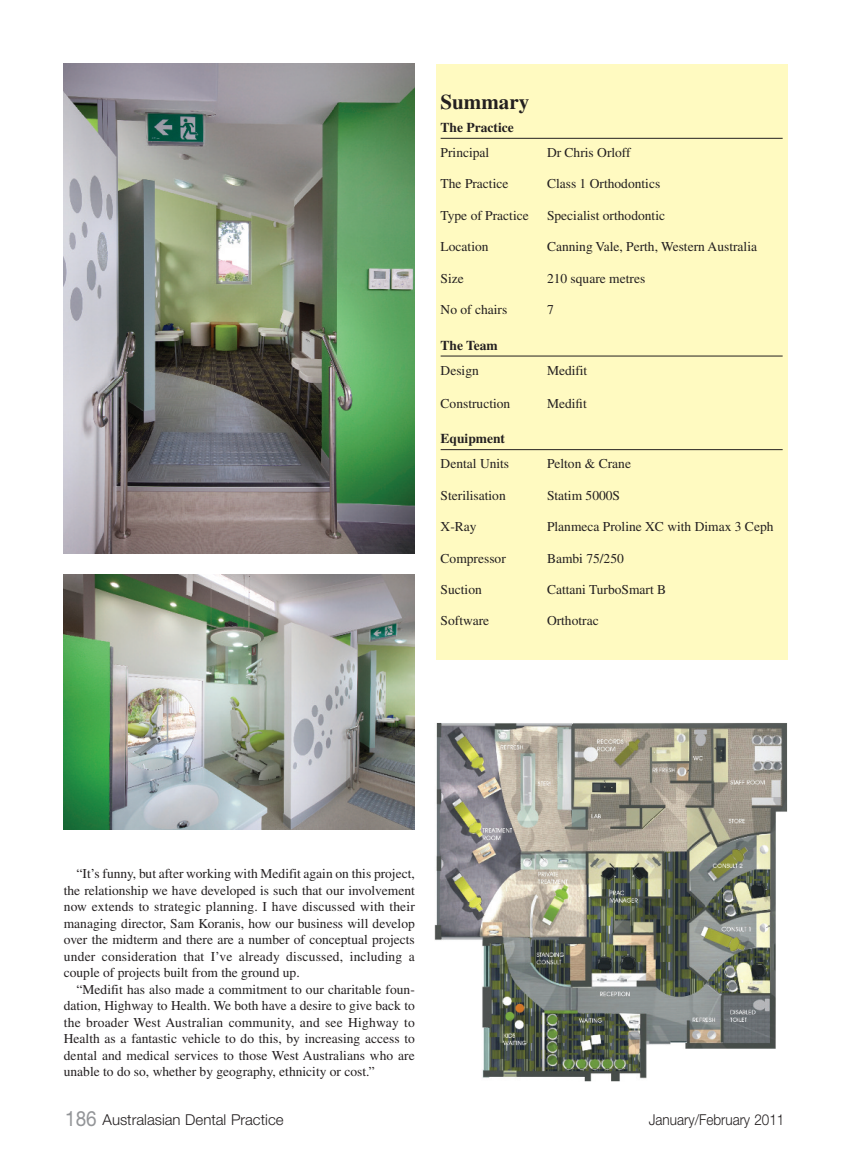
<style>
.page{position:relative;width:851px;height:1149px;background:#fff}
.page>*{position:absolute;margin:0;border:0;box-sizing:border-box;transform-origin:0 0}
.t1{font:700 21px "Times";color:#231f20}
.t2{font:300 15px "Helvetica Neue";color:#231f20}
.t3{font:300 15px "Helvetica Neue";color:#231f20;scale:.9 1}
.t4{font:13.5px/16.5px "Times";color:#231f20;text-align:justify}
.t5{font:700 13.5px "Times";color:#231f20}
.s1{font-weight:400;font-size:21px;color:#939598}
</style>
<div class="page">
<img style="left:64px;top:64px;width:351px;height:489px">
<img style="left:64px;top:574px;width:351px;height:255px">
<div style="left:436px;top:64px;width:351px;height:595px;background:#fffac1"></div>
<hr style="left:440px;top:138px;width:342px;height:1px;background:#231f20">
<hr style="left:440px;top:355px;width:342px;height:1px;background:#231f20">
<hr style="left:440px;top:449px;width:342px;height:1px;background:#231f20">
<img style="left:434px;top:723px;width:353px;height:357px">
<h1 class="t1" style="left:440px;top:95px;width:90px">Summary</h1>
<p class="t5" style="left:440px;top:123px;width:75px">The Practice</p>
<p class="t4" style="left:440px;top:145px;width:50px">Principal</p>
<p class="t4" style="left:547px;top:145px;width:85px">Dr Chris Orloff</p>
<p class="t4" style="left:440px;top:177px;width:69px">The Practice</p>
<p class="t4" style="left:547px;top:177px;width:115px">Class 1 Orthodontics</p>
<p class="t4" style="left:440px;top:208px;width:90px">Type of Practice</p>
<p class="t4" style="left:547px;top:208px;width:120px">Specialist orthodontic</p>
<p class="t4" style="left:440px;top:240px;width:49px">Location</p>
<p class="t4" style="left:547px;top:240px;width:211px">Canning Vale, Perth, Western Australia</p>
<p class="t4" style="left:440px;top:271px;width:25px">Size</p>
<p class="t4" style="left:547px;top:271px;width:100px">210 square metres</p>
<p class="t4" style="left:440px;top:302px;width:68px">No of chairs</p>
<p class="t4" style="left:547px;top:302px;width:8px">7</p>
<p class="t5" style="left:440px;top:340px;width:59px">The Team</p>
<p class="t4" style="left:440px;top:363px;width:40px">Design</p>
<p class="t4" style="left:547px;top:363px;width:42px">Medifit</p>
<p class="t4" style="left:440px;top:396px;width:71px">Construction</p>
<p class="t4" style="left:547px;top:396px;width:41px">Medifit</p>
<p class="t5" style="left:440px;top:434px;width:66px">Equipment</p>
<p class="t4" style="left:440px;top:457px;width:70px">Dental Units</p>
<p class="t4" style="left:547px;top:457px;width:85px">Pelton &amp; Crane</p>
<p class="t4" style="left:440px;top:488px;width:67px">Sterilisation</p>
<p class="t4" style="left:547px;top:488px;width:75px">Statim 5000S</p>
<p class="t4" style="left:440px;top:519px;width:37px">X-Ray</p>
<p class="t4" style="left:547px;top:519px;width:228px">Planmeca Proline XC with Dimax 3 Ceph</p>
<p class="t4" style="left:440px;top:551px;width:67px">Compressor</p>
<p class="t4" style="left:547px;top:551px;width:78px">Bambi 75/250</p>
<p class="t4" style="left:440px;top:582px;width:43px">Suction</p>
<p class="t4" style="left:547px;top:582px;width:121px">Cattani TurboSmart B</p>
<p class="t4" style="left:440px;top:613px;width:50px">Software</p>
<p class="t4" style="left:547px;top:613px;width:53px">Orthotrac</p>
<p class="t4" style="left:64px;top:866px;width:352px;text-indent:13px">“It’s funny, but after working with Medifit again on this project, the relationship we have developed is such that our involvement now extends to strategic planning. I have discussed with their managing director, Sam Koranis, how our business will develop over the midterm and there are a number of conceptual projects under consideration that I’ve already discussed, including a couple of projects built from the ground up.</p>
<p class="t4" style="left:64px;top:982px;width:352px;text-indent:13px">“Medifit has also made a commitment to our charitable foun&shy;dation, Highway to Health. We both have a desire to give back to the broader West Australian community, and see Highway to Health as a fantastic vehicle to do this, by increasing access to dental and medical services to those West Australians who are unable to do so, whether by geography, ethnicity or cost.”</p>
<p class="t2" style="left:65px;top:1109px;width:220px"><span class="s1">186</span> Australasian Dental Practice</p>
<p class="t3" style="left:648px;top:1109px;width:152px">January/February 2011</p>
</div>
